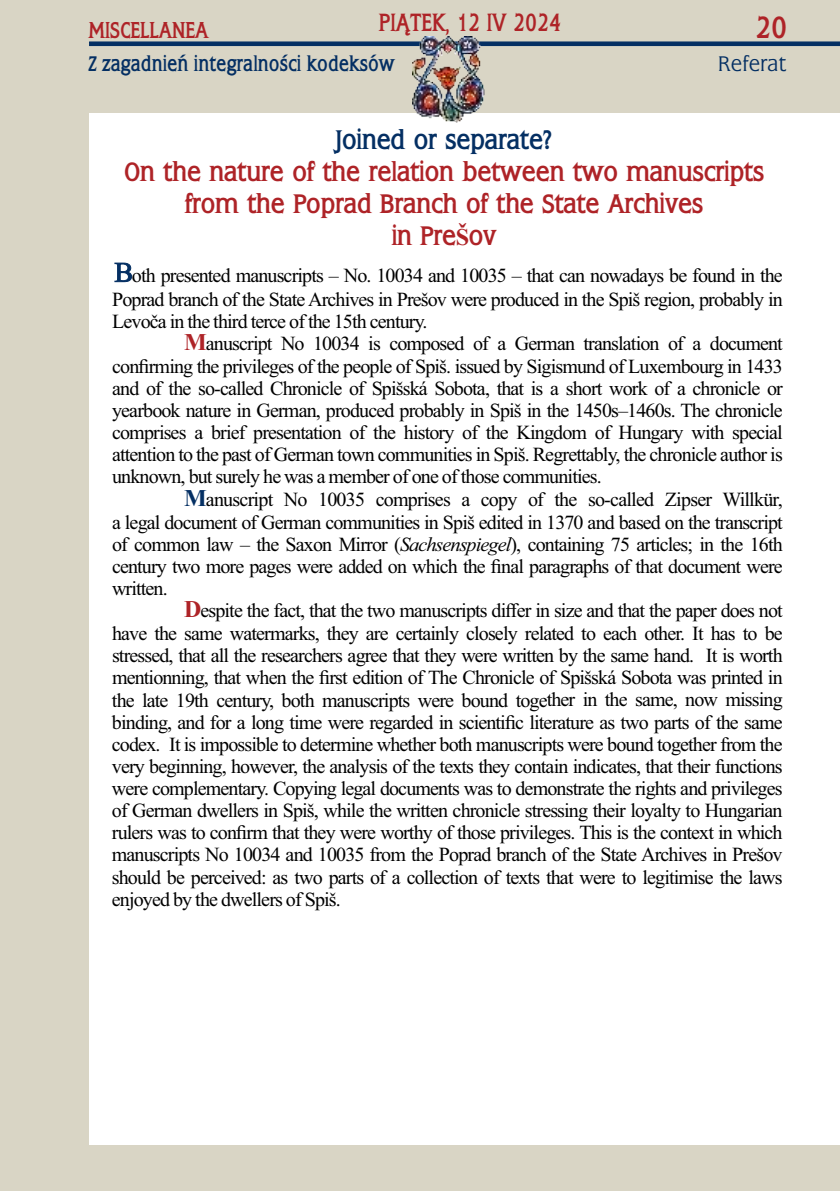
<style>
.page{position:relative;width:840px;height:1191px;background:#fff}
.page>*{position:absolute;margin:0;border:0;box-sizing:border-box;transform-origin:0 0}
.t1{font:700 32px "wof Falal";color:#ae2327}
.t2{font:700 28px/32px "wof Falal";letter-spacing:-.03em;color:#ae2327;text-align:center}
.t3{font:700 28px "wof Falal";letter-spacing:-.03em;color:#042f63}
.t4{font:700 26px "wof Falal";color:#ae2327;scale:.91 1}
.t5{font:700 24px "wof Falal";color:#ae2327;scale:.91 1}
.t6{font:700 22px "wof Falal";color:#042f63;scale:.91 1}
.t7{font:22px "wof Falal";color:#042f63}
.t8{font:20px/22.2px "Times New Roman";letter-spacing:-.045em;color:#000;text-align:justify}
.s1{font-family:"Times New Roman";font-size:24px}
.s2{font-size:28px;color:#042f63}
.s3{font-weight:700;font-size:24px;color:#ae2327}
.s4{font-weight:700;font-size:24px;color:#042f63}
.s5{font-style:italic}
</style>
<div class="page">
<div style="left:0;top:0;width:839px;height:113px;background:#d9d5c5"></div>
<div style="left:0;top:0;width:89px;height:1191px;background:#d9d5c5"></div>
<div style="left:0;top:1145px;width:839px;height:46px;background:#d9d5c5"></div>
<svg style="left:89px;top:41px;width:750px;height:6px"></svg>
<img style="left:412px;top:36px;width:72px;height:86px">
<h3 class="t4" style="left:378px;top:7px;width:201px">PIĄTEK, 12 IV 2024</h3>
<h1 class="t1" style="left:754px;top:9px;width:34px">20</h1>
<p class="t5" style="left:88px;top:16px;width:133px">MISCELLANEA</p>
<p class="t6" style="left:88px;top:52px;width:338px">Z zagadnień integralności kodeksów</p>
<p class="t7" style="left:717px;top:52px;width:69px">Referat</p>
<h2 class="t3" style="left:335px;top:124px;width:218px">Joined or separate?</h2>
<h2 class="t2" style="left:124px;top:156px;width:642px">On the nature of the relation between two manuscripts from the Poprad Branch of the State Archives<br>in Pre<span class="s1">Š</span>ov</h2>
<p class="t8" style="left:112px;top:265px;width:671px;line-height:23px"><span class="s2">B</span>oth presented manuscripts – No. 10034 and 10035 – that can nowadays be found in the Poprad branch of the State Archives in Prešov were produced in the Spiš region, probably in Levoča in the third terce of the 15th century.</p>
<p class="t8" style="left:112px;top:334px;width:672px;text-indent:72px"><span class="s3">M</span>anuscript No 10034 is composed of a German translation of a document confirming the privileges of the people of Spiš. issued by Sigismund of Luxembourg in 1433 and of the so-called Chronicle of Spišská Sobota, that is a short work of a chronicle or yearbook nature in German, produced probably in Spiš in the 1450s–1460s. The chronicle comprises a brief presentation of the history of the Kingdom of Hungary with special attention to the past of German town communities in Spiš. Regrettably, the chronicle author is unknown, but surely he was a member of one of those communities.</p>
<p class="t8" style="left:112px;top:489px;width:671px;text-indent:72px"><span class="s4">M</span>anuscript No 10035 comprises a copy of the so-called Zipser Willkür, a legal document of German communities in Spiš edited in 1370 and based on the transcript of common law – the Saxon Mirror (<span class="s5">Sachsenspiegel</span>), containing 75 articles; in the 16th century two more pages were added on which the final paragraphs of that document were written.</p>
<p class="t8" style="left:112px;top:601px;width:672px;text-indent:72px"><span class="s3">D</span>espite the fact, that the two manuscripts differ in size and that the paper does not have the same watermarks, they are certainly closely related to each other. It has to be stressed, that all the researchers agree that they were written by the same hand. It is worth mentionning, that when the first edition of The Chronicle of Spišská Sobota was printed in the late 19th century, both manuscripts were bound together in the same, now missing binding, and for a long time were regarded in scientific literature as two parts of the same codex. It is impossible to determine whether both manuscripts were bound together from the very beginning, however, the analysis of the texts they contain indicates, that their functions were complementary. Copying legal documents was to demonstrate the rights and privileges of German dwellers in Spiš, while the written chronicle stressing their loyalty to Hungarian rulers was to confirm that they were worthy of those privileges. This is the context in which manuscripts No 10034 and 10035 from the Poprad branch of the State Archives in Prešov should be perceived: as two parts of a collection of texts that were to legitimise the laws enjoyed by the dwellers of Spiš.</p>
</div>
